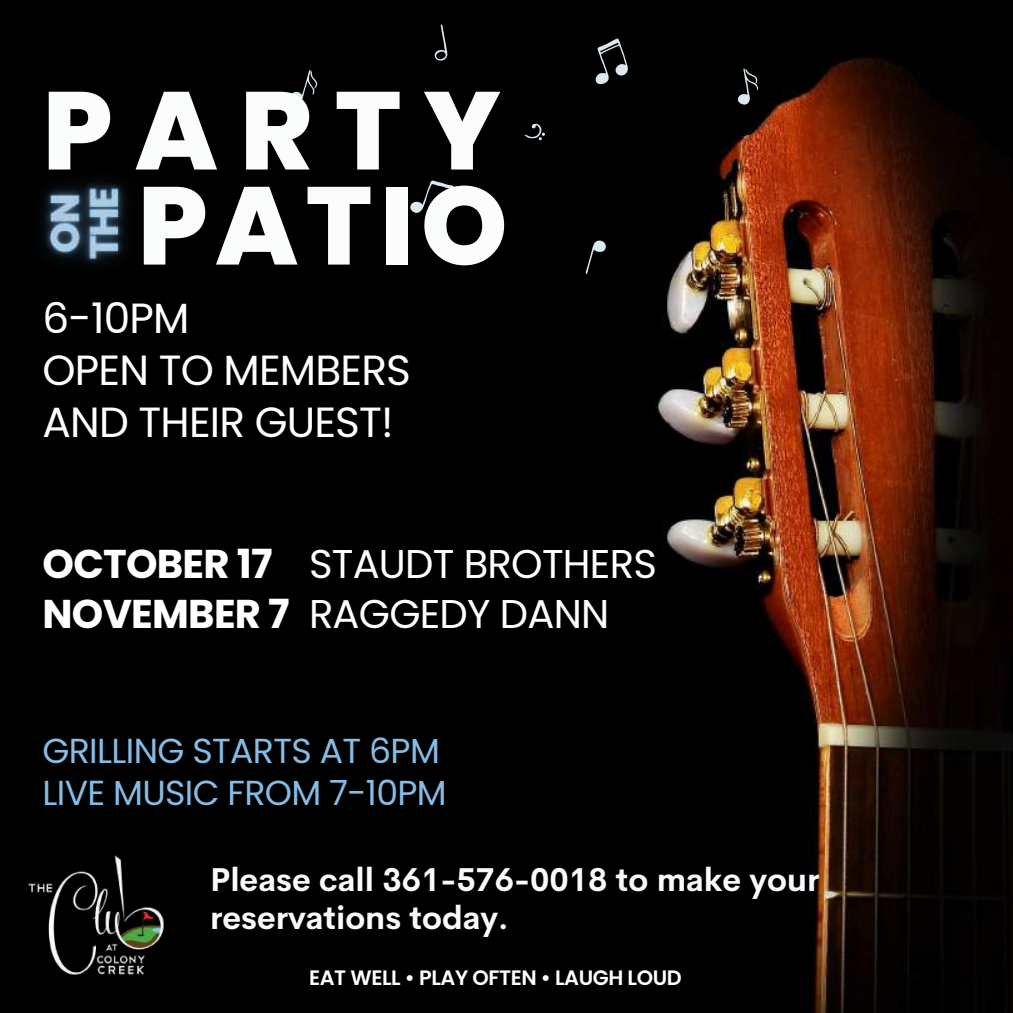
<style>
.page{position:relative;width:1013px;height:1013px;background:#fff}
.page>*{position:absolute;margin:0;border:0;box-sizing:border-box;transform-origin:0 0}
.t1{font:800 110.25px/95px "Poppins";letter-spacing:.13em;color:#fbfdfd;text-align:right}
.t2{font:42.12px/51.9px "Poppins";letter-spacing:-.02em;color:#fff}
.t3{font:40.12px/49.8px "Poppins";letter-spacing:-.02em;color:#fff}
.t4{font:700 40.12px/49.4px "Poppins";letter-spacing:-.02em;color:#fff}
.t5{font:34.62px/42.2px "Poppins";letter-spacing:-.02em;color:#85bce6}
.t6{font:700 32.38px/38.5px "Cerebri Sans";color:#fafafa}
.t7{font:600 20.88px "Poppins";letter-spacing:-.02em;color:#fff}
</style>
<div class="page">
<img style="left:0;top:0;width:1012px;height:1012px">
<div style="left:290px;top:0;width:467px;height:274px;background:#000"></div>
<img style="left:25px;top:855px;width:142px;height:122px">
<img style="left:0;top:142px;width:174px;height:159px">
<h1 class="t1" style="left:43px;top:83px;width:466px">PARTY<br>PATIO</h1>
<h2 class="t2" style="left:43px;top:293px;width:370px">6-10PM<br>OPEN TO MEMBERS<br>AND THEIR GUEST!</h2>
<p class="t4" style="left:43px;top:539px;width:248px">OCTOBER 17<br>NOVEMBER 7</p>
<p class="t3" style="left:309px;top:539px;width:349px">STAUDT BROTHERS<br>RAGGEDY DANN</p>
<p class="t5" style="left:43px;top:729px;width:406px">GRILLING STARTS AT 6PM<br>LIVE MUSIC FROM 7-10PM</p>
<p class="t6" style="left:210px;top:859px;width:611px">Please call 361-576-0018 to make your reservations today.</p>
<p class="t7" style="left:309px;top:962px;width:374px">EAT WELL • PLAY OFTEN • LAUGH LOUD</p>
</div>
